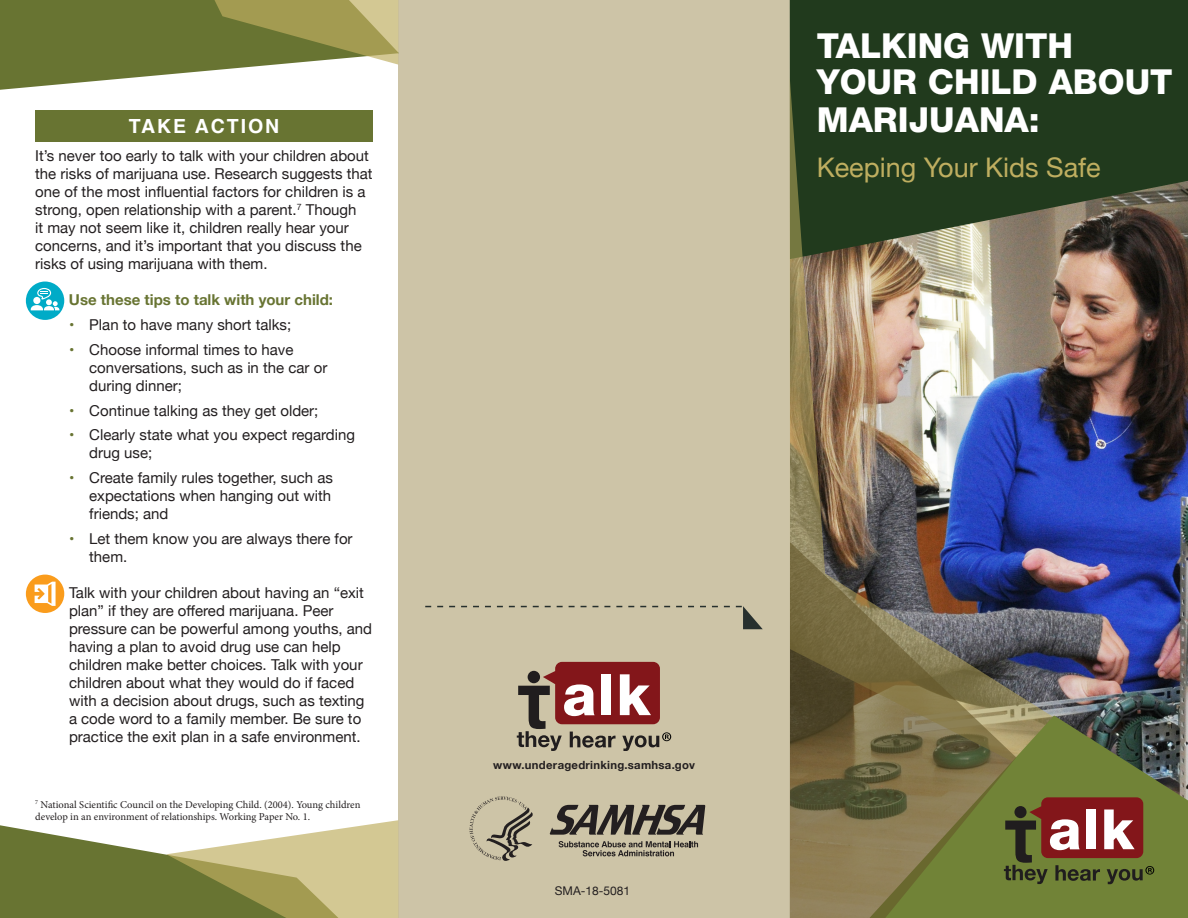
<style>
.page{position:relative;width:1188px;height:918px;background:#fff}
.page>*{position:absolute;margin:0;border:0;box-sizing:border-box;transform-origin:0 0}
.t1{font:800 34.5px/36.8px "Helvetica Neue LT Std";color:#fff}
.t2{font:27px "Helvetica Neue";color:#bfae60}
.t3{font:700 19.5px "Helvetica";letter-spacing:.1em;color:#fff}
.t4{font:15px/18px "Helvetica Neue";color:#231f20}
.t5{font:700 15px "Helvetica Neue";color:#687432}
.t6{font:12px "Helvetica Neue";color:#231f20}
.t7{font:700 11.25px "Helvetica Neue";letter-spacing:.025em;color:#231f20}
.t8{font:10.5px/12.6px "Minion Pro";color:#231f20}
.s1{color:#687432}
</style>
<div class="page">
<div style="left:398px;top:0;width:392px;height:918px;background:#cdc4a7"></div>
<div style="left:790px;top:0;width:398px;height:77px;background:#213a1d"></div>
<img style="left:790px;top:77px;width:398px;height:639px">
<svg style="left:1016px;top:716px;width:172px;height:202px;background:#69773f"></svg>
<svg style="left:790px;top:542px;width:226px;height:376px;background:#706a4a"></svg>
<svg style="left:425px;top:606px;width:338px;height:23px"></svg>
<svg style="left:0;top:0;width:399px;height:90px"></svg>
<svg style="left:0;top:820px;width:398px;height:98px"></svg>
<svg style="left:1004px;top:797px;width:150px;height:87px;background:#7e5f42"></svg>
<div style="left:35px;top:110px;width:338px;height:32px;background:#687432"></div>
<div style="left:26px;top:282px;width:38px;height:38px;background:#00abc7;border-radius:50%"></div>
<svg style="left:31px;top:288px;width:28px;height:22px"></svg>
<div style="left:26px;top:575px;width:38px;height:38px;background:#fa9c1c;border-radius:50%"></div>
<svg style="left:35px;top:582px;width:21px;height:24px"></svg>
<svg style="left:517px;top:662px;width:154px;height:89px"></svg>
<svg style="left:469px;top:796px;width:64px;height:65px"></svg>
<svg style="left:559px;top:841px;width:139px;height:15px"></svg>
<svg style="left:550px;top:805px;width:155px;height:30px"></svg>
<h2 class="t3" style="left:129px;top:111px;width:152px">TAKE ACTION</h2>
<p class="t4" style="left:35px;top:148px;width:339px">It’s never too early to talk with your children about the risks of marijuana use. Research suggests that one of the most influential factors for children is a strong, open relationship with a parent.<sup>7</sup> Though<br>it may not seem like it, children really hear your concerns, and it’s important that you discuss the risks of using marijuana with them.</p>
<p class="t5" style="left:69px;top:288px;width:266px">Use these tips to talk with your child:</p>
<p class="t4" style="left:69px;top:317px;width:224px"><span class="s1">•</span> Plan to have many short talks;</p>
<p class="t4" style="left:89px;top:341px;width:240px;text-indent:-20px"><span class="s1">•</span> Choose informal times to have conversations, such as in the car or during dinner;</p>
<p class="t4" style="left:69px;top:402px;width:251px"><span class="s1">•</span> Continue talking as they get older;</p>
<p class="t4" style="left:89px;top:427px;width:267px;text-indent:-20px"><span class="s1">•</span> Clearly state what you expect regarding drug use;</p>
<p class="t4" style="left:89px;top:470px;width:245px;text-align:justify;text-indent:-20px"><span class="s1">•</span> Create family rules together, such as expectations when hanging out with friends; and</p>
<p class="t4" style="left:89px;top:530px;width:265px;text-indent:-20px"><span class="s1">•</span> Let them know you are always there for them.</p>
<p class="t4" style="left:69px;top:584px;width:305px">Talk with your children about having an “exit plan” if they are offered marijuana. Peer pressure can be powerful among youths, and having a plan to avoid drug use can help children make better choices. Talk with your children about what they would do if faced with a decision about drugs, such as texting a code word to a family member. Be sure to practice the exit plan in a safe environment.</p>
<p class="t8" style="left:35px;top:798px;width:327px"><sup>7</sup> National Scientific Council on the Developing Child. (2004). Young children develop in an environment of relationships. Working Paper No. 1.</p>
<p class="t7" style="left:493px;top:756px;width:203px">www.underagedrinking.samhsa.gov</p>
<p class="t6" style="left:555px;top:882px;width:77px">SMA-18-5081</p>
<h1 class="t1" style="left:817px;top:28px;width:357px">TALKING WITH<br>YOUR CHILD ABOUT<br>MARIJUANA:</h1>
<h1 class="t2" style="left:817px;top:148px;width:286px">Keeping Your Kids Safe</h1>
</div>
